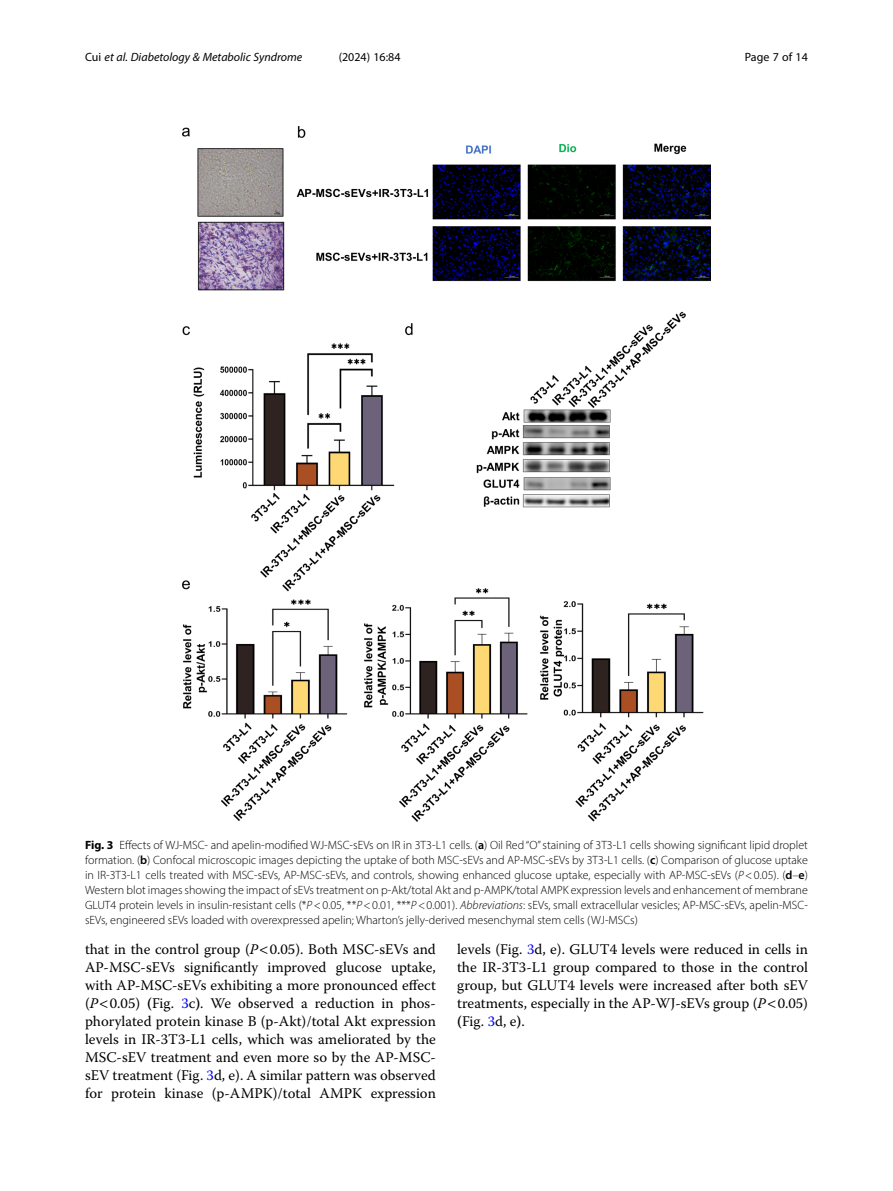
<style>
.page{position:relative;width:893px;height:1191px;background:#fff}
.page>*{position:absolute;margin:0;border:0;box-sizing:border-box;transform-origin:0 0}
.Body_Text{font:14.7px/18px "Warnock Pro";color:#000;text-align:justify}
.Figure_Caption{font:300 12px/15px "Myriad Pro";color:#000;text-align:justify}
.t1{font:italic 12px "Myriad Pro";color:#000}
.t2{font:12px "Myriad Pro";color:#000}
.s1{font-style:normal}
.s2{font-weight:700}
.s3{font-weight:600}
.s4{font-style:italic}
.s5{color:#00f}
</style>
<div class="page">
<img style="left:183px;top:126px;width:527px;height:696px">
<p class="t1" style="left:85px;top:50px;width:219px"><span class="s1">Cui</span> et al. Diabetology &amp; Metabolic Syndrome</p>
<p class="t2" style="left:339px;top:50px;width:63px">(2024) 16:84</p>
<p class="t2" style="left:745px;top:50px;width:65px">Page 7 of 14</p>
<p class="Figure_Caption" style="left:85px;top:837px;width:724px"><span class="s2">Fig. 3</span> Effects of WJ-MSC- and apelin-modified WJ-MSC-sEVs on IR in 3T3-L1 cells. (<span class="s3">a</span>) Oil Red “O” staining of 3T3-L1 cells showing significant lipid droplet formation. (<span class="s3">b</span>) Confocal microscopic images depicting the uptake of both MSC-sEVs and AP-MSC-sEVs by 3T3-L1 cells. (<span class="s3">c</span>) Comparison of glucose uptake in IR-3T3-L1 cells treated with MSC-sEVs, AP-MSC-sEVs, and controls, showing enhanced glucose uptake, especially with AP-MSC-sEVs (<span class="s4">P</span>&lt;0.05). (<span class="s3">d</span>–<span class="s3">e</span>)<br>Western blot images showing the impact of sEVs treatment on p-Akt/total Akt and p-AMPK/total AMPK expression levels and enhancement of membrane GLUT4 protein levels in insulin-resistant cells (*<span class="s4">P</span>&lt;0.05, **<span class="s4">P</span>&lt;0.01, ***<span class="s4">P</span>&lt;0.001). <span class="s4">Abbreviations</span>: sEVs, small extracellular vesicles; AP-MSC-sEVs, apelin-MSC&shy;sEVs, engineered sEVs loaded with overexpressed apelin; Wharton’s jelly-derived mesenchymal stem cells (WJ-MSCs)</p>
<p class="Body_Text" style="left:85px;top:940px;width:352px">that in the control group (<span class="s4">P</span> 0.05). Both MSC-sEVs and AP-MSC-sEVs significantly improved glucose uptake, with AP-MSC-sEVs exhibiting a more pronounced effect (<span class="s4">P</span> 0.05) <span class="s3">(</span>Fig. <span class="s5">3</span>c<span class="s3">)</span>. We observed a reduction in phos&shy;phorylated protein kinase B (p-Akt)/total Akt expression levels in IR-3T3-L1 cells, which was ameliorated by the MSC-sEV treatment and even more so by the AP-MSC&shy;sEV treatment (Fig. <span class="s5">3</span>d, e). A similar pattern was observed for protein kinase (p-AMPK)/total AMPK expression</p>
<p class="Body_Text" style="left:457px;top:940px;width:352px">levels (Fig. <span class="s5">3</span>d, e). GLUT4 levels were reduced in cells in the IR-3T3-L1 group compared to those in the control group, but GLUT4 levels were increased after both sEV treatments, especially in the AP-WJ-sEVs group (<span class="s4">P</span> 0.05) <span class="s3">(</span>Fig. <span class="s5">3</span>d, e<span class="s3">)</span>.</p>
</div>
